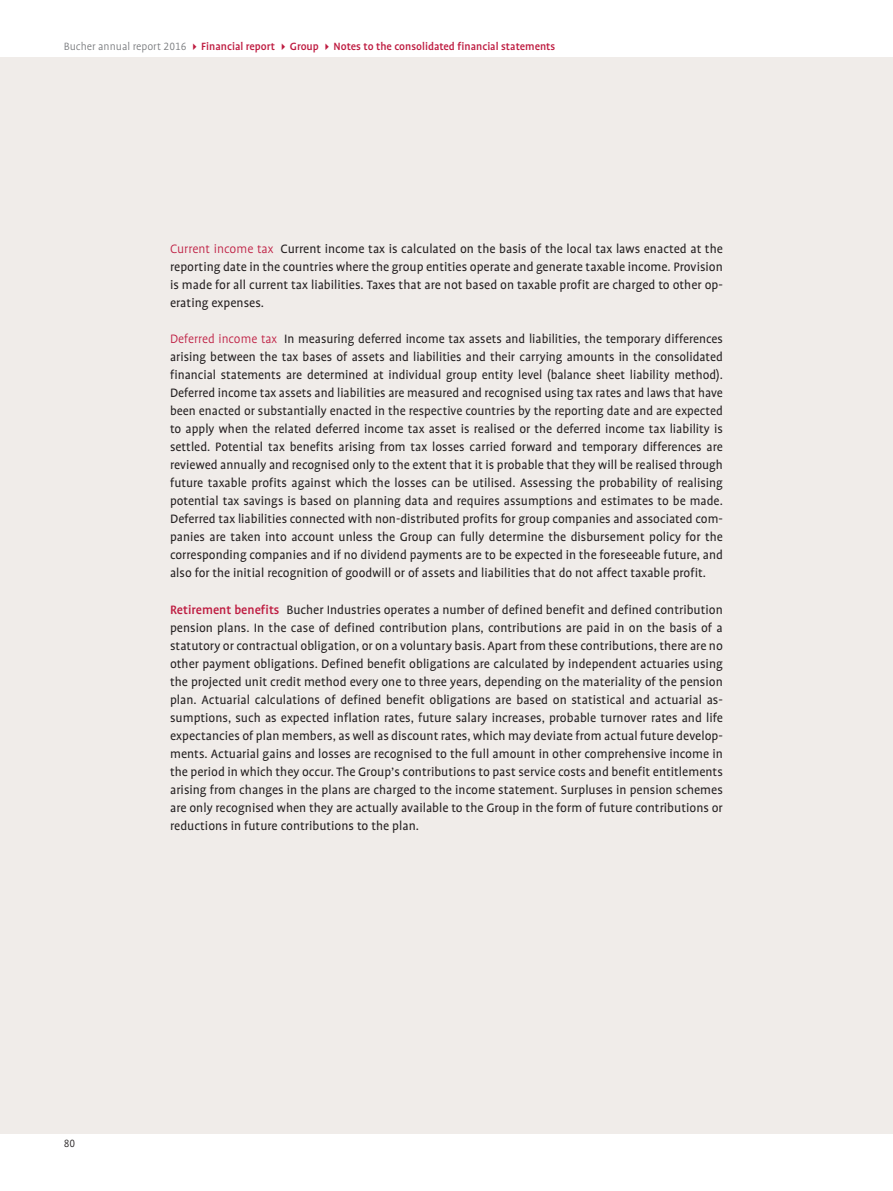
<style>
.page{position:relative;width:893px;height:1191px;background:#fff}
.page>*{position:absolute;margin:0;border:0;box-sizing:border-box;transform-origin:0 0}
.t1{font:13.8px/18px "Bucher Profile";color:#231f20;text-align:justify}
.t2{font:500 12px "Bucher Profile";color:#be1b40}
.t3{font:300 12px "Bucher Profile";color:#231f20}
.s1{font-weight:300;color:#76787b}
.s2{font-weight:300;color:#be1b40}
.s3{font-weight:500;color:#be1b40}
</style>
<div class="page">
<div style="left:0;top:57px;width:893px;height:1076px;background:#f0ece9"></div>
<p class="t2" style="left:64px;top:40px;width:493px"><span class="s1">Bucher annual report 2016</span> Financial report Group Notes to the consolidated financial statements</p>
<p class="t1" style="left:170px;top:240px;width:554px"><span class="s2">Current income tax</span> Current income tax is calculated on the basis of the local tax laws enacted at the reporting date in the countries where the group entities operate and generate taxable income. Provision is made for all current tax liabilities. Taxes that are not based on taxable profit are charged to other op&shy;erating expenses.</p>
<p class="t1" style="left:170px;top:330px;width:554px"><span class="s2">Deferred income tax</span> In measuring deferred income tax assets and liabilities, the temporary differences arising between the tax bases of assets and liabilities and their carrying amounts in the consolidated financial statements are determined at individual group entity level (balance sheet liability method).<br>Deferred income tax assets and liabilities are measured and recognised using tax rates and laws that have been enacted or substantially enacted in the respective countries by the reporting date and are expected to apply when the related deferred income tax asset is realised or the deferred income tax liability is settled. Potential tax benefits arising from tax losses carried forward and temporary differences are reviewed annually and recognised only to the extent that it is probable that they will be realised through future taxable profits against which the losses can be utilised. Assessing the probability of realising potential tax savings is based on planning data and requires assumptions and estimates to be made.<br>Deferred tax liabilities connected with non-distributed profits for group companies and associated com&shy;panies are taken into account unless the Group can fully determine the disbursement policy for the corresponding companies and if no dividend payments are to be expected in the foreseeable future, and also for the initial recognition of goodwill or of assets and liabilities that do not affect taxable profit.</p>
<p class="t1" style="left:170px;top:600px;width:554px"><span class="s3">Retirement benefits</span> Bucher Industries operates a number of defined benefit and defined contribution pension plans. In the case of defined contribution plans, contributions are paid in on the basis of a statutory or contractual obligation, or on a voluntary basis. Apart from these contributions, there are no other payment obligations. Defined benefit obligations are calculated by independent actuaries using the projected unit credit method every one to three years, depending on the materiality of the pension plan. Actuarial calculations of defined benefit obligations are based on statistical and actuarial as&shy;sumptions, such as expected inflation rates, future salary increases, probable turnover rates and life expectancies of plan members, as well as discount rates, which may deviate from actual future develop&shy;ments. Actuarial gains and losses are recognised to the full amount in other comprehensive income in the period in which they occur. The Group’s contributions to past service costs and benefit entitlements arising from changes in the plans are charged to the income statement. Surpluses in pension schemes are only recognised when they are actually available to the Group in the form of future contributions or reductions in future contributions to the plan.</p>
<p class="t3" style="left:64px;top:1137px;width:13px">80</p>
</div>
